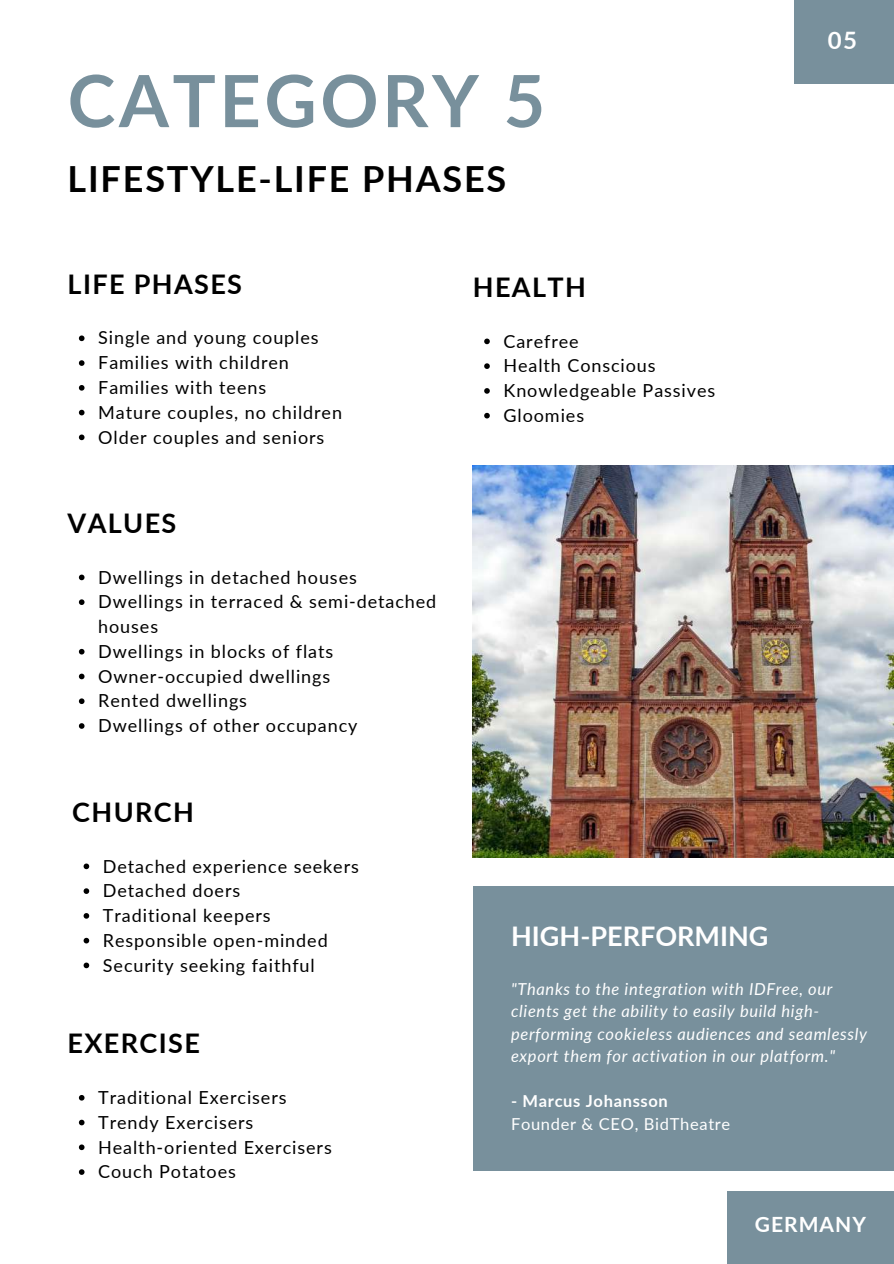
<style>
.page{position:relative;width:894px;height:1264px;background:#fff}
.page>*{position:absolute;margin:0;border:0;box-sizing:border-box;transform-origin:0 0}
.t1{font:700 72px "Lato";letter-spacing:.05em;color:#78909c}
.t2{font:700 36px "Lato";letter-spacing:.05em;color:#000}
.t3{font:700 27px "Lato";letter-spacing:.05em;color:#000}
.t4{font:700 27px "Lato";color:#fff}
.t5{font:700 24px "Lato";color:#fff}
.t6{font:700 21px "Lato";letter-spacing:.05em;color:#fff}
.t7{font:18px/24.8px "Lato";letter-spacing:.05em;color:#000}
.t8{font:italic 16.5px/22.5px "Lato";letter-spacing:.04em;color:#fff}
.t9{font:16.5px "Lato";letter-spacing:.04em;color:#fff}
.t10{font:700 16.5px "Lato";letter-spacing:.04em;color:#fff}
</style>
<div class="page">
<svg style="left:79px;top:335px;width:5px;height:6px"></svg>
<svg style="left:79px;top:360px;width:5px;height:6px"></svg>
<svg style="left:79px;top:385px;width:5px;height:5px"></svg>
<svg style="left:79px;top:410px;width:5px;height:5px"></svg>
<svg style="left:79px;top:434px;width:5px;height:6px"></svg>
<div style="left:473px;top:886px;width:420px;height:284px;background:#78909c"></div>
<div style="left:727px;top:1191px;width:166px;height:72px;background:#78909c"></div>
<img style="left:473px;top:466px;width:420px;height:391px">
<div style="left:793px;top:0;width:100px;height:83px;background:#78909c"></div>
<svg style="left:79px;top:574px;width:5px;height:6px"></svg>
<svg style="left:79px;top:599px;width:5px;height:6px"></svg>
<svg style="left:79px;top:649px;width:5px;height:5px"></svg>
<svg style="left:79px;top:673px;width:5px;height:6px"></svg>
<svg style="left:79px;top:698px;width:5px;height:6px"></svg>
<svg style="left:79px;top:723px;width:5px;height:5px"></svg>
<svg style="left:84px;top:863px;width:5px;height:6px"></svg>
<svg style="left:84px;top:888px;width:5px;height:5px"></svg>
<svg style="left:84px;top:913px;width:5px;height:5px"></svg>
<svg style="left:84px;top:937px;width:5px;height:6px"></svg>
<svg style="left:84px;top:962px;width:5px;height:6px"></svg>
<svg style="left:79px;top:1095px;width:5px;height:5px"></svg>
<svg style="left:79px;top:1119px;width:5px;height:6px"></svg>
<svg style="left:79px;top:1144px;width:5px;height:6px"></svg>
<svg style="left:79px;top:1169px;width:5px;height:5px"></svg>
<svg style="left:484px;top:338px;width:5px;height:6px"></svg>
<svg style="left:484px;top:363px;width:5px;height:6px"></svg>
<svg style="left:484px;top:388px;width:5px;height:6px"></svg>
<svg style="left:484px;top:413px;width:5px;height:5px"></svg>
<h1 class="t1" style="left:68px;top:56px;width:479px">CATEGORY 5</h1>
<h2 class="t2" style="left:68px;top:157px;width:440px">LIFESTYLE-LIFE PHASES</h2>
<h3 class="t3" style="left:68px;top:267px;width:176px">LIFE PHASES</h3>
<p class="t7" style="left:98px;top:325px;width:245px">Single and young couples<br>Families with children<br>Families with teens<br>Mature couples, no children<br>Older couples and seniors</p>
<h3 class="t3" style="left:68px;top:506px;width:110px">VALUES</h3>
<p class="t7" style="left:98px;top:564px;width:339px">Dwellings in detached houses<br>Dwellings in terraced &amp; semi-detached houses<br>Dwellings in blocks of flats<br>Owner-occupied dwellings<br>Rented dwellings<br>Dwellings of other occupancy</p>
<h3 class="t3" style="left:72px;top:795px;width:123px">CHURCH</h3>
<p class="t7" style="left:103px;top:853px;width:257px">Detached experience seekers<br>Detached doers<br>Traditional keepers<br>Responsible open-minded<br>Security seeking faithful</p>
<h3 class="t3" style="left:473px;top:270px;width:114px">HEALTH</h3>
<p class="t7" style="left:503px;top:328px;width:213px">Carefree<br>Health Conscious<br>Knowledgeable Passives<br>Gloomies</p>
<h3 class="t4" style="left:511px;top:919px;width:259px">HIGH-PERFORMING</h3>
<h3 class="t5" style="left:827px;top:25px;width:31px">05</h3>
<h3 class="t3" style="left:68px;top:1026px;width:134px">EXERCISE</h3>
<p class="t7" style="left:98px;top:1084px;width:235px">Traditional Exercisers<br>Trendy Exercisers<br>Health-oriented Exercisers<br>Couch Potatoes</p>
<p class="t8" style="left:511px;top:976px;width:357px">"Thanks to the integration with IDFree, our clients get the ability to easily build high&shy;performing cookieless audiences and seamlessly export them for activation in our platform."</p>
<p class="t10" style="left:511px;top:1090px;width:158px">- Marcus Johansson</p>
<p class="t9" style="left:511px;top:1113px;width:221px">Founder &amp; CEO, BidTheatre</p>
<p class="t6" style="left:754px;top:1211px;width:113px">GERMANY</p>
</div>
